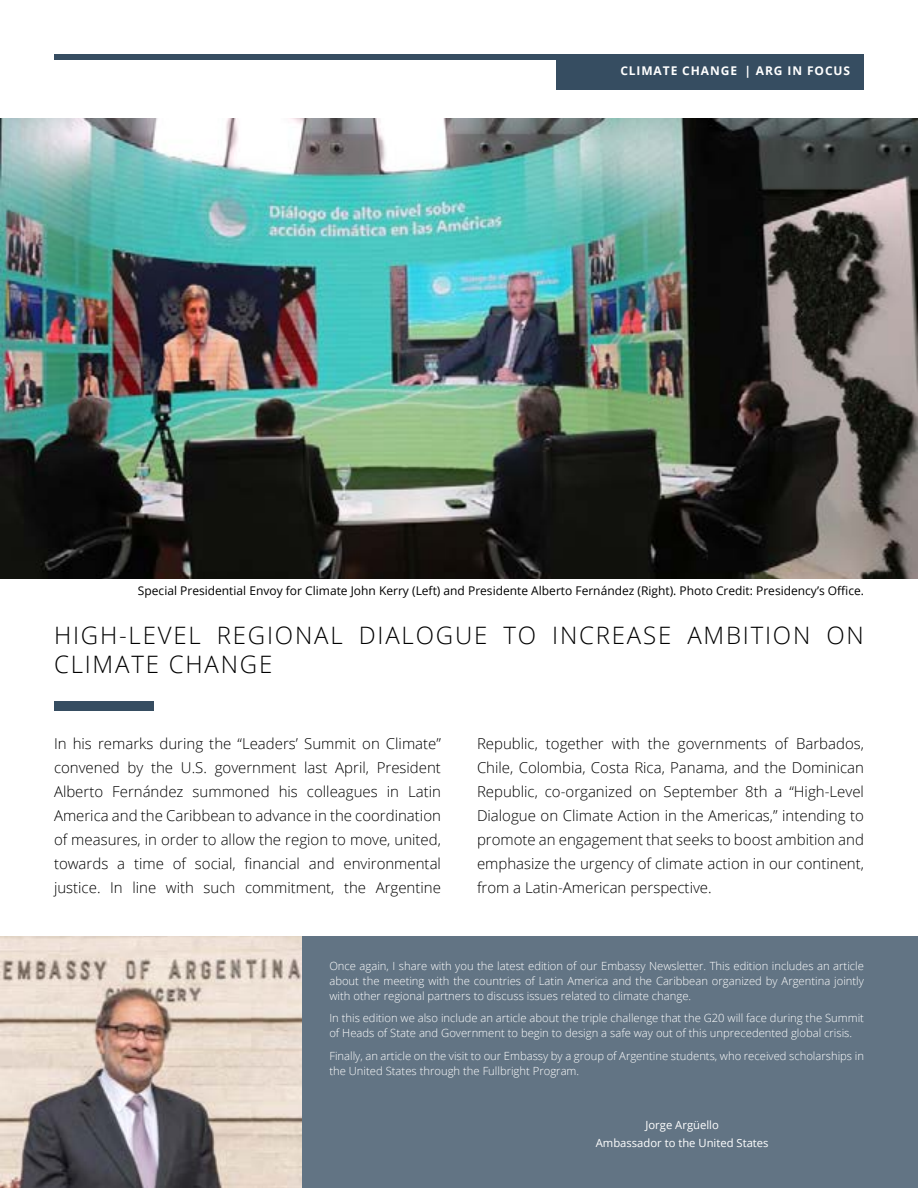
<style>
.page{position:relative;width:918px;height:1188px;background:#fff}
.page>*{position:absolute;margin:0;border:0;box-sizing:border-box;transform-origin:0 0}
.t1{font:300 24px/28.8px "Open Sans";letter-spacing:.075em;color:#000}
.t2{font:300 15px/24px "Open Sans";color:#000;text-align:justify}
.t3{font:12px "Open Sans";color:#000}
.t4{font:700 12px "Open Sans";letter-spacing:.075em;color:#fff}
.t5{font:300 11.25px/15px "Open Sans";color:#fff}
.t6{font:11.25px/18px "Open Sans";color:#fff;text-align:center}
</style>
<div class="page">
<div style="left:54px;top:54px;width:810px;height:5px;background:#364d61"></div>
<div style="left:556px;top:54px;width:308px;height:36px;background:#364d61"></div>
<img style="left:0;top:118px;width:918px;height:461px">
<div style="left:54px;top:701px;width:100px;height:9px;background:#364d61"></div>
<div style="left:54px;top:936px;width:864px;height:252px;background:#627484"></div>
<img style="left:0;top:936px;width:302px;height:252px">
<p class="t4" style="left:620px;top:62px;width:91px">CLI MATE CHANG</p>
<p class="t4" style="left:730px;top:62px;width:121px">E | ARG IN FOCUS</p>
<p class="t3" style="left:138px;top:582px;width:728px">Special Presidential Envoy for Climate John Kerry (Left) and Presidente Alberto Fernández (Right). Photo Credit: Presidency’s Office.</p>
<h1 class="t1" style="left:54px;top:620px;width:811px">HIGH-LEVEL REGIONAL DIALOGUE TO INCREASE AMBITION ON<br>CLIMATE CHANGE</h1>
<p class="t2" style="left:54px;top:732px;width:389px">In his remarks during the “Leaders’ Summit on Climate” convened by the U.S. government last April, President Alberto Fernández summoned his colleagues in Latin America and the Caribbean to advance in the coordination of measures, in order to allow the region to move, united, towards a time of social, financial and environmental justice. In line with such commitment, the Argentine</p>
<p class="t2" style="left:477px;top:732px;width:389px">Republic, together with the governments of Barbados, Chile, Colombia, Costa Rica, Panama, and the Dominican Republic, co-organized on September 8th a “High-Level Dialogue on Climate Action in the Americas,” intending to promote an engagement that seeks to boost ambition and emphasize the urgency of climate action in our continent, from a Latin-American perspective.</p>
<p class="t5" style="left:329px;top:958px;width:536px;text-align:justify">Once again, I share with you the latest edition of our Embassy Newsletter. This edition includes an article about the meeting with the countries of Latin America and the Caribbean organized by Argentina jointly with other regional partners to discuss issues related to climate change.</p>
<p class="t5" style="left:329px;top:1010px;width:536px">In this edition we also include an article about the triple challenge that the G20 will face during the Summit of Heads of State and Government to begin to design a safe way out of this unprecedented global crisis.</p>
<p class="t5" style="left:329px;top:1048px;width:536px">Finally, an article on the visit to our Embassy by a group of Argentine students, who received scholarships in the United States through the Fullbright Program.</p>
<p class="t6" style="left:596px;top:1116px;width:174px">Jorge Argüello<br>Ambassador to the United States</p>
</div>
